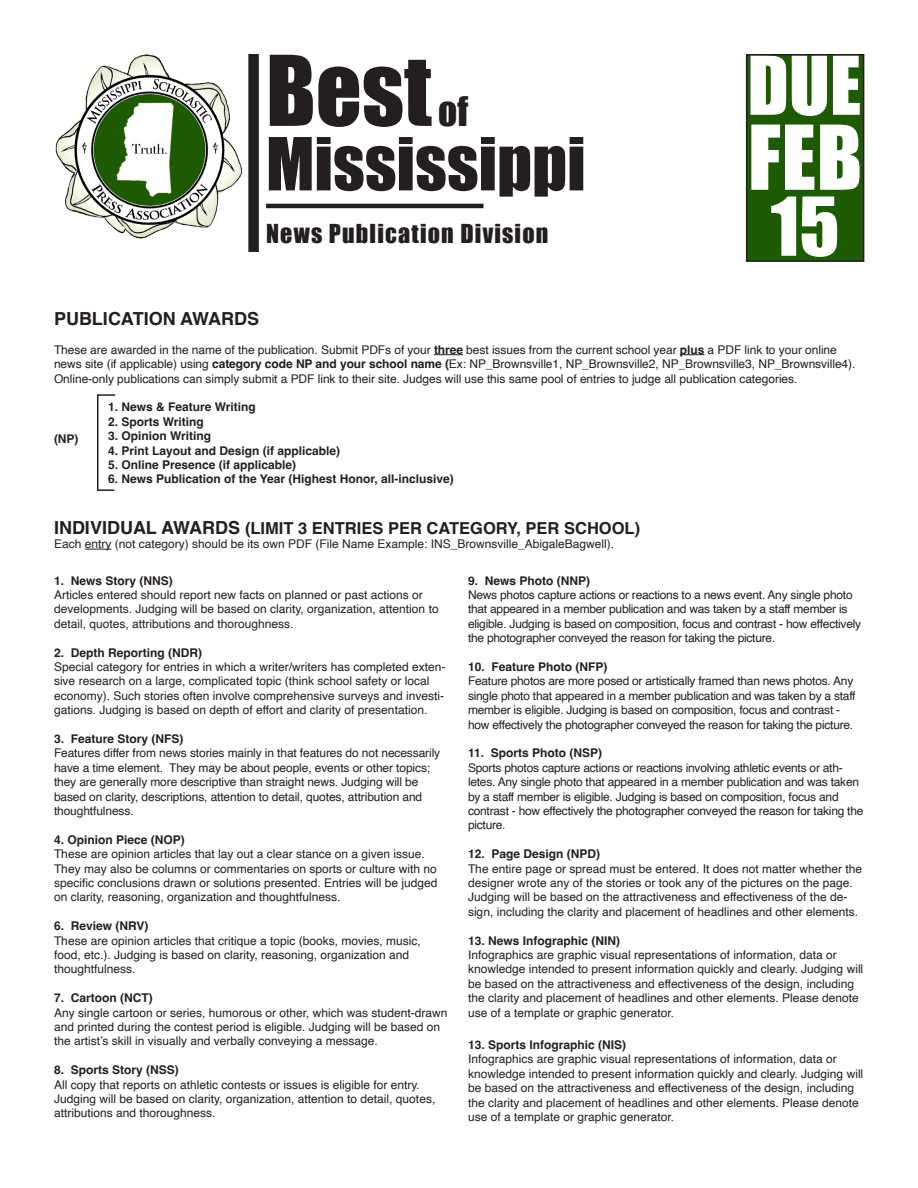
<style>
.page{position:relative;width:918px;height:1188px;background:#fff}
.page>*{position:absolute;margin:0;border:0;box-sizing:border-box;transform-origin:0 0}
.t1{font:90px "Impact";color:#231f20}
.t2{font:82.5px "Impact";color:#fff}
.t3{font:75px "Impact";color:#fff}
.t4{font:67.5px "Impact";color:#231f20}
.t5{font:37.5px "Impact";color:#231f20}
.t6{font:24px "Impact";letter-spacing:.05em;color:#231f20}
.t7{font:700 18px "Helvetica";color:#231f20}
.t8{font:700 16.5px "Helvetica";color:#231f20}
.t9{font:12px/14.4px "Helvetica";color:#231f20}
.t10{font:12px/14.4px "Helvetica";letter-spacing:-.02em;color:#231f20}
.t11{font:700 12px "Helvetica";color:#231f20}
.s1{font-weight:700}
.s2{font-size:18px}
</style>
<div class="page">
<img style="left:55px;top:55px;width:188px;height:184px">
<hr style="left:266px;top:204px;width:218px;height:4px;background:#231f20">
<div style="left:747px;top:55px;width:117px;height:206px;background:#1d5a00"></div>
<div style="left:746px;top:54px;width:118px;height:208px;border:2px solid #231f20"></div>
<div style="left:248px;top:54px;width:11px;height:198px;background:#231f20"></div>
<svg style="left:434px;top:354px;width:29px;height:1px"></svg>
<svg style="left:680px;top:354px;width:24px;height:1px"></svg>
<svg style="left:85px;top:549px;width:26px;height:1px"></svg>
<svg style="left:99px;top:394px;width:16px;height:2px"></svg>
<hr style="left:97px;top:394px;width:2px;height:97px;background:#231f20">
<svg style="left:98px;top:489px;width:16px;height:2px"></svg>
<p class="t1" style="left:266px;top:21px;width:167px">Best</p>
<p class="t5" style="left:438px;top:82px;width:31px">of</p>
<p class="t4" style="left:266px;top:112px;width:321px">Mississippi</p>
<p class="t6" style="left:266px;top:215px;width:284px">News Publication Division</p>
<p class="t3" style="left:747px;top:27px;width:115px">DUE</p>
<p class="t2" style="left:748px;top:93px;width:116px">FEB</p>
<p class="t3" style="left:771px;top:168px;width:70px">15</p>
<p class="t7" style="left:54px;top:308px;width:207px">PUBLICATION AWARDS</p>
<p class="t9" style="left:54px;top:343px;width:803px">These are awarded in the name of the publication. Submit PDFs of your <span class="s1">three</span> best issues from the current school year <span class="s1">plus</span> a PDF link to your online news site (if applicable) using <span class="s1">category code NP and your school name (</span>Ex: NP_Brownsville1, NP_Brownsville2, NP_Brownsville3, NP_Brownsville4).<br>Online-only publications can simply submit a PDF link to their site. Judges will use this same pool of entries to judge all publication categories.</p>
<p class="t11" style="left:108px;top:400px;width:149px">1. News &amp; Feature Writing</p>
<p class="t11" style="left:108px;top:414px;width:97px">2. Sports Writing</p>
<p class="t11" style="left:108px;top:429px;width:105px">3. Opinion Writing</p>
<p class="t11" style="left:108px;top:443px;width:234px">4. Print Layout and Design (if applicable)</p>
<p class="t11" style="left:108px;top:457px;width:190px">5. Online Presence (if applicable)</p>
<p class="t11" style="left:108px;top:472px;width:347px">6. News Publication of the Year (Highest Honor, all-inclusive)</p>
<p class="t8" style="left:54px;top:518px;width:588px"><span class="s2">INDIVIDUAL AWARDS</span> (LIMIT 3 ENTRIES PER CATEGORY, PER SCHOOL)</p>
<p class="t9" style="left:54px;top:537px;width:562px">Each entry (not category) should be its own PDF (File Name Example: INS_Brownsville_AbigaleBagwell).</p>
<p class="t11" style="left:54px;top:431px;width:26px">(NP)</p>
<p class="t11" style="left:54px;top:573px;width:120px">1. News Story (NNS)</p>
<p class="t9" style="left:54px;top:588px;width:386px">Articles entered should report new facts on planned or past actions or developments. Judging will be based on clarity, organization, attention to detail, quotes, attributions and thoroughness.</p>
<p class="t11" style="left:54px;top:645px;width:149px">2. Depth Reporting (NDR)</p>
<p class="t9" style="left:54px;top:660px;width:393px">Special category for entries in which a writer/writers has completed exten&shy;sive research on a large, complicated topic (think school safety or local economy). Such stories often involve comprehensive surveys and investi&shy;gations. Judging is based on depth of effort and clarity of presentation.</p>
<p class="t11" style="left:54px;top:731px;width:131px">3. Feature Story (NFS)</p>
<p class="t9" style="left:54px;top:746px;width:388px">Features differ from news stories mainly in that features do not necessarily have a time element. They may be about people, events or other topics; they are generally more descriptive than straight news. Judging will be based on clarity, descriptions, attention to detail, quotes, attribution and thoughtfulness.</p>
<p class="t11" style="left:54px;top:832px;width:132px">4. Opinion Piece (NOP)</p>
<p class="t9" style="left:54px;top:847px;width:385px">These are opinion articles that lay out a clear stance on a given issue.<br>They may also be columns or commentaries on sports or culture with no specific conclusions drawn or solutions presented. Entries will be judged on clarity, reasoning, organization and thoughtfulness.</p>
<p class="t11" style="left:54px;top:919px;width:96px">6. Review (NRV)</p>
<p class="t9" style="left:54px;top:934px;width:368px">These are opinion articles that critique a topic (books, movies, music, food, etc.). Judging is based on clarity, reasoning, organization and thoughtfulness.</p>
<p class="t11" style="left:54px;top:991px;width:100px">7. Cartoon (NCT)</p>
<p class="t9" style="left:54px;top:1006px;width:395px">Any single cartoon or series, humorous or other, which was student-drawn and printed during the contest period is eligible. Judging will be based on the artist’s skill in visually and verbally conveying a message.</p>
<p class="t11" style="left:54px;top:1063px;width:126px">8. Sports Story (NSS)</p>
<p class="t9" style="left:54px;top:1078px;width:383px">All copy that reports on athletic contests or issues is eligible for entry.<br>Judging will be based on clarity, organization, attention to detail, quotes, attributions and thoroughness.</p>
<p class="t11" style="left:468px;top:573px;width:124px">9. News Photo (NNP)</p>
<p class="t10" style="left:468px;top:588px;width:395px">News photos capture actions or reactions to a news event. Any single photo that appeared in a member publication and was taken by a staff member is eligible. Judging is based on composition, focus and contrast - how effectively the photographer conveyed the reason for taking the picture.</p>
<p class="t11" style="left:468px;top:659px;width:141px">10. Feature Photo (NFP)</p>
<p class="t10" style="left:468px;top:674px;width:389px">Feature photos are more posed or artistically framed than news photos. Any single photo that appeared in a member publication and was taken by a staff member is eligible. Judging is based on composition, focus and contrast - how effectively the photographer conveyed the reason for taking the picture.</p>
<p class="t11" style="left:468px;top:746px;width:136px">11. Sports Photo (NSP)</p>
<p class="t10" style="left:468px;top:761px;width:397px">Sports photos capture actions or reactions involving athletic events or ath&shy;letes. Any single photo that appeared in a member publication and was taken by a staff member is eligible. Judging is based on composition, focus and contrast - how effectively the photographer conveyed the reason for taking the picture.</p>
<p class="t11" style="left:468px;top:847px;width:134px">12. Page Design (NPD)</p>
<p class="t9" style="left:468px;top:862px;width:396px">The entire page or spread must be entered. It does not matter whether the designer wrote any of the stories or took any of the pictures on the page.<br>Judging will be based on the attractiveness and effectiveness of the de&shy;sign, including the clarity and placement of headlines and other elements.</p>
<p class="t11" style="left:468px;top:933px;width:154px">13. News Infographic (NIN)</p>
<p class="t9" style="left:468px;top:948px;width:397px">Infographics are graphic visual representations of information, data or knowledge intended to present information quickly and clearly. Judging will be based on the attractiveness and effectiveness of the design, including the clarity and placement of headlines and other elements. Please denote use of a template or graphic generator.</p>
<p class="t11" style="left:468px;top:1037px;width:160px">13. Sports Infographic (NIS)</p>
<p class="t9" style="left:468px;top:1052px;width:397px">Infographics are graphic visual representations of information, data or knowledge intended to present information quickly and clearly. Judging will be based on the attractiveness and effectiveness of the design, including the clarity and placement of headlines and other elements. Please denote use of a template or graphic generator.</p>
</div>
